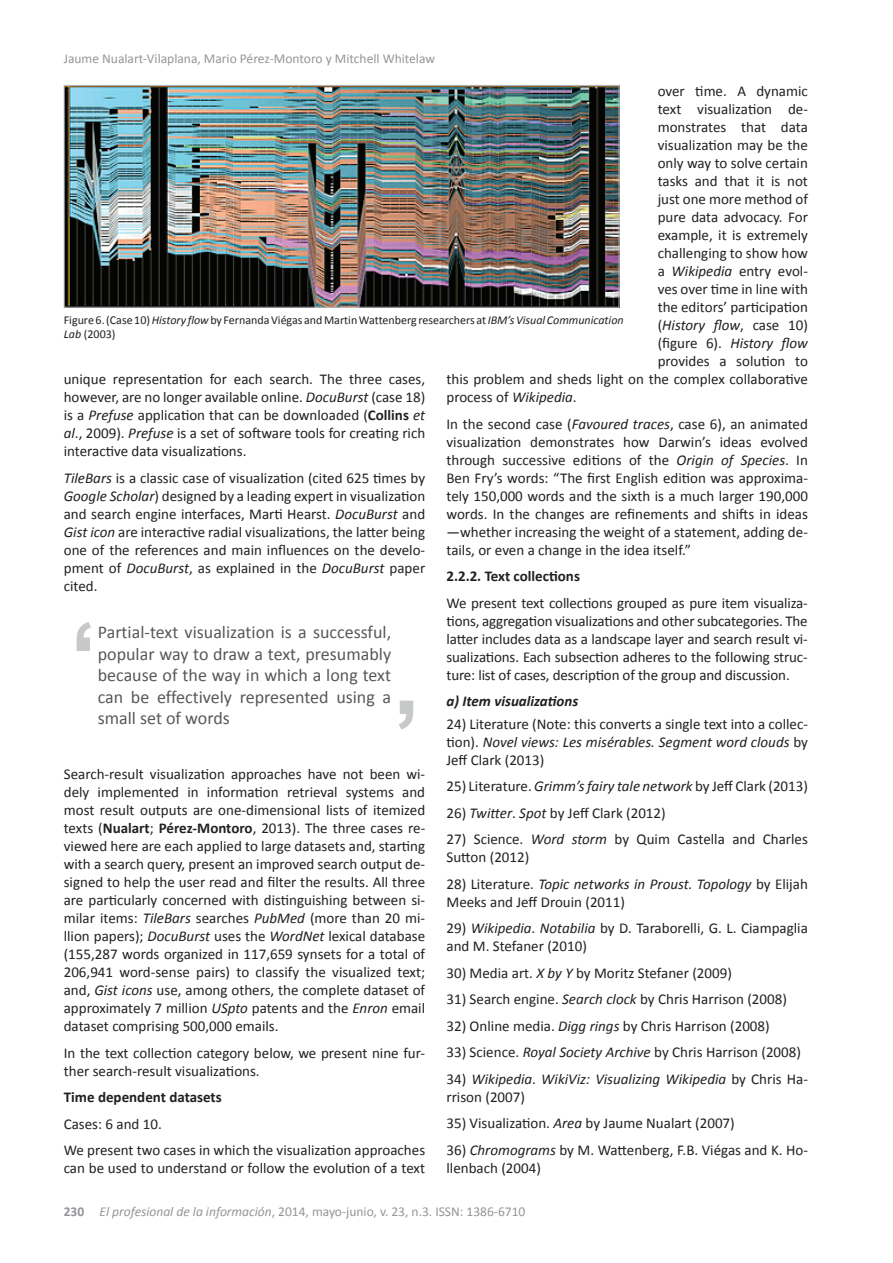
<style>
.page{position:relative;width:893px;height:1263px;background:#fff}
.page>*{position:absolute;margin:0;border:0;box-sizing:border-box;transform-origin:0 0}
.t1{font:18px/21.6px "Calibri";color:#57585a;text-align:justify}
.t2{font:15px/18px "Calibri";color:#231f20;text-align:justify}
.t3{font:italic 15px/18px "Calibri";color:#231f20}
.t4{font:700 15px "Calibri";color:#231f20}
.t5{font:italic 700 15px "Calibri";color:#231f20}
.t6{font:13.5px "Calibri";color:#939598}
.t7{font:12px/14.4px "Calibri";color:#231f20}
.s1{font-style:italic}
.s2{font-style:normal}
.s3{font-weight:700}
</style>
<div class="page">
<img style="left:66px;top:87px;width:551px;height:219px">
<div style="left:64px;top:85px;width:555px;height:223px;border:1px solid #b5b7bb"></div>
<svg style="left:399px;top:701px;width:14px;height:28px"></svg>
<svg style="left:77px;top:622px;width:14px;height:29px"></svg>
<p class="t6" style="left:64px;top:50px;width:373px">Jaume Nualart-Vilaplana, Mario Pérez-Montoro y Mitchell Whitelaw</p>
<p class="t2" style="left:658px;top:82px;width:152px">over time. A dynamic</p>
<p class="t2" style="left:658px;top:100px;width:152px">text visualization de-</p>
<p class="t2" style="left:658px;top:118px;width:152px">monstrates that data</p>
<p class="t2" style="left:658px;top:136px;width:152px">visualization may be the</p>
<p class="t2" style="left:658px;top:154px;width:152px">only way to solve certain</p>
<p class="t2" style="left:658px;top:172px;width:152px">tasks and that it is not</p>
<p class="t2" style="left:658px;top:190px;width:152px">just one more method of</p>
<p class="t2" style="left:658px;top:208px;width:152px">pure data advocacy. For</p>
<p class="t2" style="left:658px;top:226px;width:152px">example, it is extremely</p>
<p class="t2" style="left:658px;top:244px;width:152px">challenging to show how</p>
<p class="t2" style="left:658px;top:262px;width:152px">a <span class="s1">Wikipedia</span> entry evol-</p>
<p class="t2" style="left:658px;top:280px;width:152px">ves over time in line with</p>
<p class="t2" style="left:658px;top:298px;width:152px">the editors’ participation</p>
<p class="t3" style="left:658px;top:316px;width:152px"><span class="s2">(</span>History flow<span class="s2">, case 10)</span></p>
<p class="t3" style="left:658px;top:334px;width:152px"><span class="s2">(figure 6).</span> History flow</p>
<p class="t2" style="left:658px;top:352px;width:152px">provides a solution to</p>
<p class="t2" style="left:446px;top:370px;width:363px">this problem and sheds light on the complex collaborative</p>
<p class="t2" style="left:446px;top:388px;width:132px">process of <span class="s1">Wikipedia</span>.</p>
<p class="t2" style="left:446px;top:415px;width:363px">In the second case (<span class="s1">Favoured traces</span>, case 6), an animated visualization demonstrates how Darwin’s ideas evolved through successive editions of the <span class="s1">Origin of Species</span>. In Ben Fry’s words: “The first English edition was approxima&shy;tely 150,000 words and the sixth is a much larger 190,000 words. In the changes are refinements and shifts in ideas —whether increasing the weight of a statement, adding de&shy;tails, or even a change in the idea itself.”</p>
<p class="t4" style="left:446px;top:567px;width:135px">2.2.2. Text collections</p>
<p class="t2" style="left:446px;top:594px;width:363px">We present text collections grouped as pure item visualiza&shy;tions, aggregation visualizations and other subcategories. The latter includes data as a landscape layer and search result vi&shy;sualizations. Each subsection adheres to the following struc&shy;ture: list of cases, description of the group and discussion.</p>
<p class="t5" style="left:446px;top:692px;width:133px">a) Item visualizations</p>
<p class="t2" style="left:446px;top:715px;width:363px">24) Literature (Note: this converts a single text into a collec&shy;tion). <span class="s1">Novel views: Les misérables. Segment word clouds</span> by Jeff Clark (2013)</p>
<p class="t2" style="left:446px;top:777px;width:363px">25) Literature. <span class="s1">Grimm’s fairy tale network</span> by Jeff Clark (2013)</p>
<p class="t2" style="left:446px;top:804px;width:221px">26) <span class="s1">Twitter</span>. <span class="s1">Spot</span> by Jeff Clark (2012)</p>
<p class="t2" style="left:446px;top:830px;width:363px">27) Science. <span class="s1">Word storm</span> by Quim Castella and Charles<br>Sutton (2012)</p>
<p class="t2" style="left:446px;top:875px;width:363px">28) Literature. <span class="s1">Topic networks in Proust. Topology</span> by Elijah<br>Meeks and Jeff Drouin (2011)</p>
<p class="t2" style="left:446px;top:919px;width:363px">29) <span class="s1">Wikipedia</span>. <span class="s1">Notabilia</span> by D. Taraborelli, G. L. Ciampaglia and M. Stefaner (2010)</p>
<p class="t2" style="left:446px;top:964px;width:287px">30) Media art. <span class="s1">X by Y</span> by Moritz Stefaner (2009)</p>
<p class="t2" style="left:446px;top:990px;width:342px">31) Search engine. <span class="s1">Search clock</span> by Chris Harrison (2008)</p>
<p class="t2" style="left:446px;top:1017px;width:325px">32) Online media. <span class="s1">Digg rings</span> by Chris Harrison (2008)</p>
<p class="t2" style="left:446px;top:1043px;width:356px">33) Science. <span class="s1">Royal Society Archive</span> by Chris Harrison (2008)</p>
<p class="t3" style="left:446px;top:1069px;width:363px"><span class="s2">34)</span> Wikipedia<span class="s2">.</span> WikiViz: Visualizing Wikipedia <span class="s2">by Chris Ha&shy;rrison (2007)</span></p>
<p class="t2" style="left:446px;top:1114px;width:290px">35) Visualization. <span class="s1">Area</span> by Jaume Nualart (2007)</p>
<p class="t2" style="left:446px;top:1141px;width:363px">36) <span class="s1">Chromograms</span> by M. Wattenberg, F.B. Viégas and K. Ho&shy;llenbach (2004)</p>
<p class="t7" style="left:64px;top:313px;width:561px">Figure 6. (Case 10) <span class="s1">History flow</span> by Fernanda Viégas and Martin Wattenberg researchers at <span class="s1">IBM’s Visual Communication<br>Lab</span> (2003)</p>
<p class="t2" style="left:64px;top:370px;width:363px">unique representation for each search. The three cases, however, are no longer available online. <span class="s1">DocuBurst</span> (case 18) is a <span class="s1">Prefuse</span> application that can be downloaded (<span class="s3">Collins</span> <span class="s1">et al</span>., 2009). <span class="s1">Prefuse</span> is a set of software tools for creating rich interactive data visualizations.</p>
<p class="t2" style="left:64px;top:469px;width:363px"><span class="s1">TileBars</span> is a classic case of visualization (cited 625 times by <span class="s1">Google Scholar</span>) designed by a leading expert in visualization and search engine interfaces, Marti Hearst. <span class="s1">DocuBurst</span> and <span class="s1">Gist icon</span> are interactive radial visualizations, the latter being one of the references and main influences on the develo&shy;pment of <span class="s1">DocuBurst</span>, as explained in the <span class="s1">DocuBurst</span> paper cited.</p>
<p class="t1" style="left:98px;top:621px;width:295px">Partial-text visualization is a successful, popular way to draw a text, presumably because of the way in which a long text can be effectively represented using a small set of words</p>
<p class="t2" style="left:64px;top:765px;width:363px">Search-result visualization approaches have not been wi&shy;dely implemented in information retrieval systems and most result outputs are one-dimensional lists of itemized texts (<span class="s3">Nualart</span>; <span class="s3">Pérez-Montoro</span>, 2013). The three cases re&shy;viewed here are each applied to large datasets and, starting with a search query, present an improved search output de&shy;signed to help the user read and filter the results. All three are particularly concerned with distinguishing between si&shy;milar items: <span class="s1">TileBars</span> searches <span class="s1">PubMed</span> (more than 20 mi&shy;llion papers); <span class="s1">DocuBurst</span> uses the <span class="s1">WordNet</span> lexical database (155,287 words organized in 117,659 synsets for a total of 206,941 word-sense pairs) to classify the visualized text; and, <span class="s1">Gist icons</span> use, among others, the complete dataset of approximately 7 million <span class="s1">USpto</span> patents and the <span class="s1">Enron</span> email dataset comprising 500,000 emails.</p>
<p class="t2" style="left:64px;top:1044px;width:363px">In the text collection category below, we present nine fur&shy;ther search-result visualizations.</p>
<p class="t4" style="left:64px;top:1087px;width:160px">Time dependent datasets</p>
<p class="t2" style="left:64px;top:1110px;width:363px;line-height:26.5px">Cases: 6 and 10.<br>We present two cases in which the visualization approaches</p>
<p class="t2" style="left:64px;top:1159px;width:363px">can be used to understand or follow the evolution of a text</p>
<p class="t6" style="left:64px;top:1203px;width:463px"><span class="s3">230</span> <span class="s1">El profesional de la información</span>, 2014, mayo-junio, v. 23, n.3. ISSN: 1386-6710</p>
</div>
